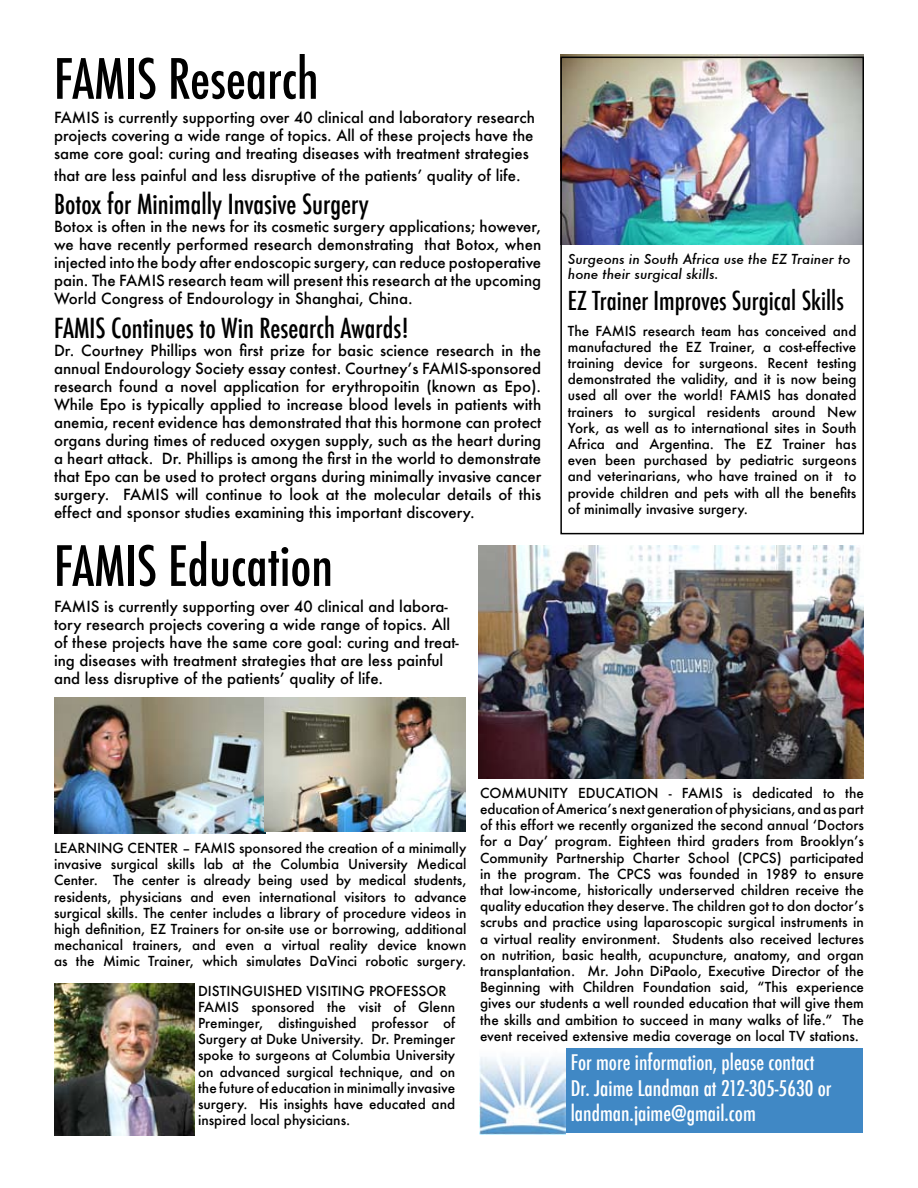
<style>
.page{position:relative;width:918px;height:1188px;background:#fff}
.page>*{position:absolute;margin:0;border:0;box-sizing:border-box;transform-origin:0 0}
.t1{font:500 condensed 54px "Futura";color:#000}
.t2{font:500 condensed 27px "Futura";color:#000}
.t3{font:500 condensed 25.5px "Futura";color:#000}
.t4{font:500 condensed 21px/25.2px "Futura";color:#fff}
.t5{font:500 15px/18px "Futura";color:#000;text-align:justify}
.t6{font:500 13.5px/16.2px "Futura";color:#000;text-align:justify}
.t7{font:italic 500 13.5px/15px "Futura";color:#000}
</style>
<div class="page">
<img style="left:560px;top:54px;width:304px;height:190px">
<div style="left:560px;top:57px;width:304px;height:477px;border:2px solid #000"></div>
<img style="left:54px;top:698px;width:412px;height:135px">
<img style="left:479px;top:546px;width:385px;height:232px">
<div style="left:479px;top:1049px;width:384px;height:84px;background:#4088c5"></div>
<img style="left:479px;top:1049px;width:86px;height:85px">
<img style="left:54px;top:984px;width:141px;height:151px">
<h1 class="t1" style="left:54px;top:44px;width:266px">FAMIS Research</h1>
<p class="t5" style="left:54px;top:108px;width:483px">FAMIS is currently supporting over 40 clinical and laboratory research projects covering a wide range of topics. All of these projects have the same core goal: curing and treating diseases with treatment strategies</p>
<p class="t5" style="left:54px;top:166px;width:468px">that are less painful and less disruptive of the patients’ quality of life.</p>
<h2 class="t2" style="left:54px;top:186px;width:316px">Botox for Minimally Invasive Surgery</h2>
<p class="t5" style="left:54px;top:217px;width:489px">Botox is often in the news for its cosmetic surgery applications; however, we have recently performed research demonstrating that Botox, when injected into the body after endoscopic surgery, can reduce postoperative pain. The FAMIS research team will present this research at the upcoming World Congress of Endourology in Shanghai, China.</p>
<h2 class="t2" style="left:54px;top:311px;width:357px">FAMIS Continues to Win Research Awards!</h2>
<p class="t5" style="left:54px;top:341px;width:489px">Dr. Courtney Phillips won first prize for basic science research in the annual Endourology Society essay contest. Courtney’s FAMIS-sponsored research found a novel application for erythropoitin (known as Epo).<br>While Epo is typically applied to increase blood levels in patients with anemia, recent evidence has demonstrated that this hormone can protect organs during times of reduced oxygen supply, such as the heart during a heart attack. Dr. Phillips is among the first in the world to demonstrate that Epo can be used to protect organs during minimally invasive cancer surgery. FAMIS will continue to look at the molecular details of this effect and sponsor studies examining this important discovery.</p>
<h1 class="t1" style="left:54px;top:531px;width:281px">FAMIS Education</h1>
<p class="t5" style="left:54px;top:597px;width:406px;text-align:left">FAMIS is currently supporting over 40 clinical and labora&shy;tory research projects covering a wide range of topics. All of these projects have the same core goal: curing and treat&shy;ing diseases with treatment strategies that are less painful and less disruptive of the patients’ quality of life.</p>
<p class="t7" style="left:568px;top:251px;width:284px">Surgeons in South Africa use the EZ Trainer to hone their surgical skills.</p>
<h3 class="t3" style="left:568px;top:284px;width:277px">EZ Trainer Improves Surgical Skills</h3>
<p class="t6" style="left:568px;top:322px;width:290px">The FAMIS research team has conceived and manufactured the EZ Trainer, a cost-effective training device for surgeons. Recent testing demonstrated the validity, and it is now being used all over the world! FAMIS has donated trainers to surgical residents around New York, as well as to international sites in South Africa and Argentina. The EZ Trainer has even been purchased by pediatric surgeons and veterinarians, who have trained on it to provide children and pets with all the benefits of minimally invasive surgery.</p>
<p class="t6" style="left:54px;top:840px;width:414px">LEARNING CENTER – FAMIS sponsored the creation of a minimally invasive surgical skills lab at the Columbia University Medical Center. The center is already being used by medical students, residents, physicians and even international visitors to advance surgical skills. The center includes a library of procedure videos in high definition, EZ Trainers for on-site use or borrowing, additional mechanical trainers, and even a virtual reality device known as the Mimic Trainer, which simulates DaVinci robotic surgery.</p>
<p class="t6" style="left:198px;top:982px;width:259px;text-align:left">DISTINGUISHED VISITING PROFESSOR FAMIS sponsored the visit of Glenn Preminger, distinguished professor of Surgery at Duke University. Dr. Preminger spoke to surgeons at Columbia University on advanced surgical technique, and on the future of education in minimally invasive surgery. His insights have educated and inspired local physicians.</p>
<p class="t6" style="left:480px;top:785px;width:385px">COMMUNITY EDUCATION - FAMIS is dedicated to the education of America’s next generation of physicians, and as part of this effort we recently organized the second annual ‘Doctors for a Day’ program. Eighteen third graders from Brooklyn’s Community Partnership Charter School (CPCS) participated in the program. The CPCS was founded in 1989 to ensure that low-income, historically underserved children receive the quality education they deserve. The children got to don doctor’s scrubs and practice using laparoscopic surgical instruments in a virtual reality environment. Students also received lectures on nutrition, basic health, acupuncture, anatomy, and organ transplantation. Mr. John DiPaolo, Executive Director of the Beginning with Children Foundation said, “This experience gives our students a well rounded education that will give them the skills and ambition to succeed in many walks of life.” The event received extensive media coverage on local TV stations.</p>
<h3 class="t4" style="left:571px;top:1050px;width:262px">For more information, please contact<br>Dr. Jaime Landman at 212-305-5630 or landman.jaime@gmail.com</h3>
</div>
